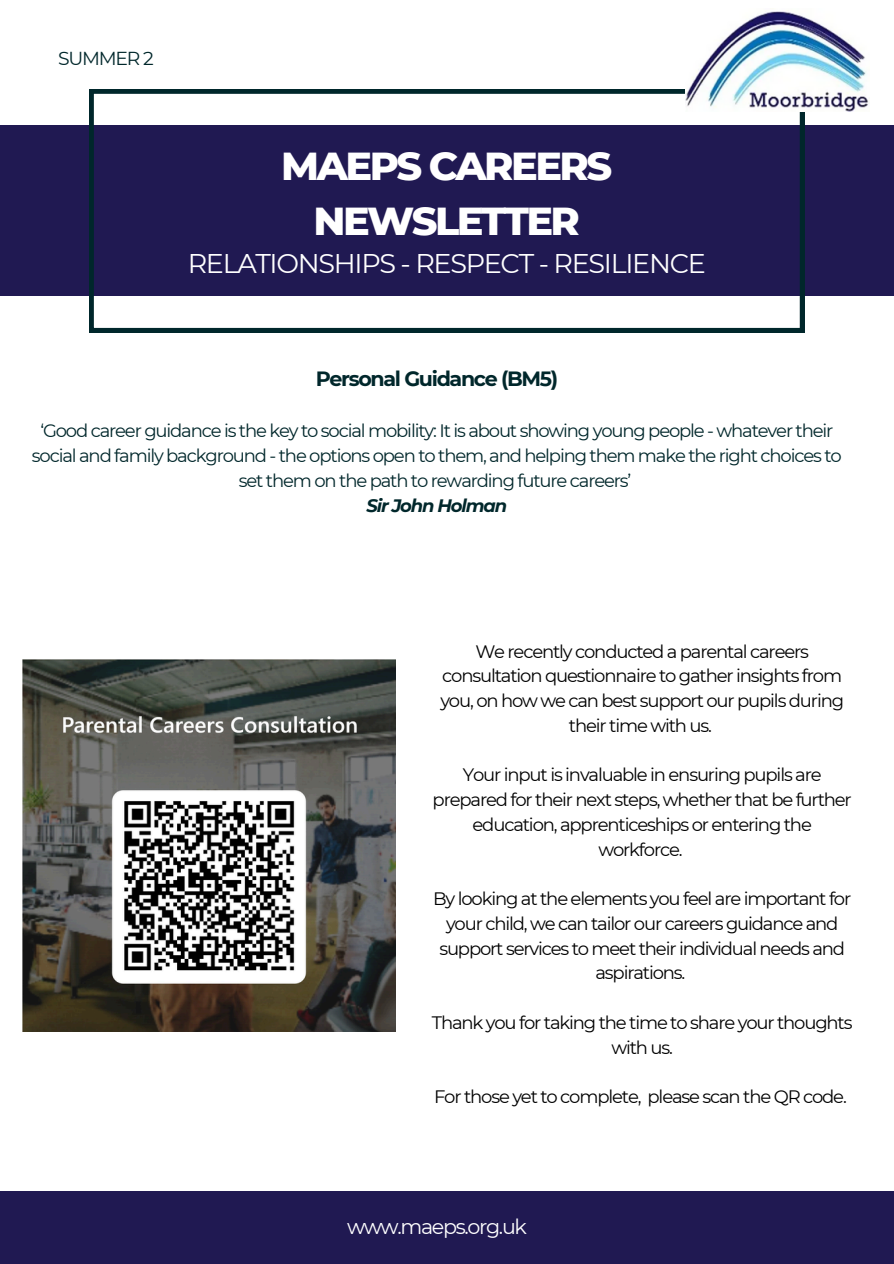
<style>
.page{position:relative;width:894px;height:1264px;background:#fff}
.page>*{position:absolute;margin:0;border:0;box-sizing:border-box;transform-origin:0 0}
.t1{font:800 39.75px/55.2px "Montserrat";letter-spacing:-.065em;color:#fff;text-align:center}
.t2{font:27px "Montserrat";letter-spacing:-.05em;color:#fff}
.t3{font:20.7px "Montserrat";letter-spacing:-.065em;color:#fff}
.t4{font:700 20.55px "Montserrat";letter-spacing:-.065em;color:#00272b}
.t5{font:18.75px "Montserrat";letter-spacing:-.065em;color:#00272b}
.t6{font:18px/24.8px "Montserrat";letter-spacing:-.065em;color:#000;text-align:center}
.t7{font:18px/24.8px "Montserrat";letter-spacing:-.065em;color:#00272b;text-align:center}
.t8{font:italic 700 18px "Montserrat";letter-spacing:-.065em;color:#00272b}
</style>
<div class="page">
<div style="left:0;top:125px;width:893px;height:171px;background:#201952"></div>
<svg style="left:89px;top:89px;width:715px;height:243px"></svg>
<div style="left:0;top:1191px;width:893px;height:72px;background:#201952"></div>
<img style="left:685px;top:11px;width:184px;height:101px">
<img style="left:22px;top:659px;width:373px;height:372px">
<p class="t5" style="left:58px;top:47px;width:97px">SUMMER 2</p>
<p class="t1" style="left:281px;top:138px;width:332px">MAEPS CAREERS<br>NEWSLETTER</p>
<p class="t2" style="left:188px;top:246px;width:519px">RELATIONSHIPS - RESPECT - RESILIENCE</p>
<p class="t4" style="left:316px;top:365px;width:244px">Personal Guidance (BM5)</p>
<p class="t7" style="left:32px;top:418px;width:811px">‘Good career guidance is the key to social mobility: It is about showing young people - whatever their social and family background - the options open to them, and helping them make the right choices to set them on the path to rewarding future careers’</p>
<p class="t8" style="left:366px;top:494px;width:142px">Sir John Holman</p>
<p class="t6" style="left:440px;top:638px;width:405px">We recently conducted a parental careers consultation questionnaire to gather insights from you, on how we can best support our pupils during their time with us.</p>
<h3 class="t6" style="left:432px;top:762px;width:420px">Your input is invaluable in ensuring pupils are prepared for their next steps, whether that be further education, apprenticeships or entering the workforce.</h3>
<h1 class="t6" style="left:433px;top:886px;width:419px">By looking at the elements you feel are important for your child, we can tailor our careers guidance and support services to meet their individual needs and aspirations.</h1>
<h2 class="t6" style="left:432px;top:1010px;width:422px">Thank you for taking the time to share your thoughts with us.</h2>
<h4 class="t6" style="left:434px;top:1084px;width:414px">For those yet to complete, please scan the QR code.</h4>
<h5 class="t3" style="left:347px;top:1214px;width:181px">www.maeps.org.uk</h5>
</div>
